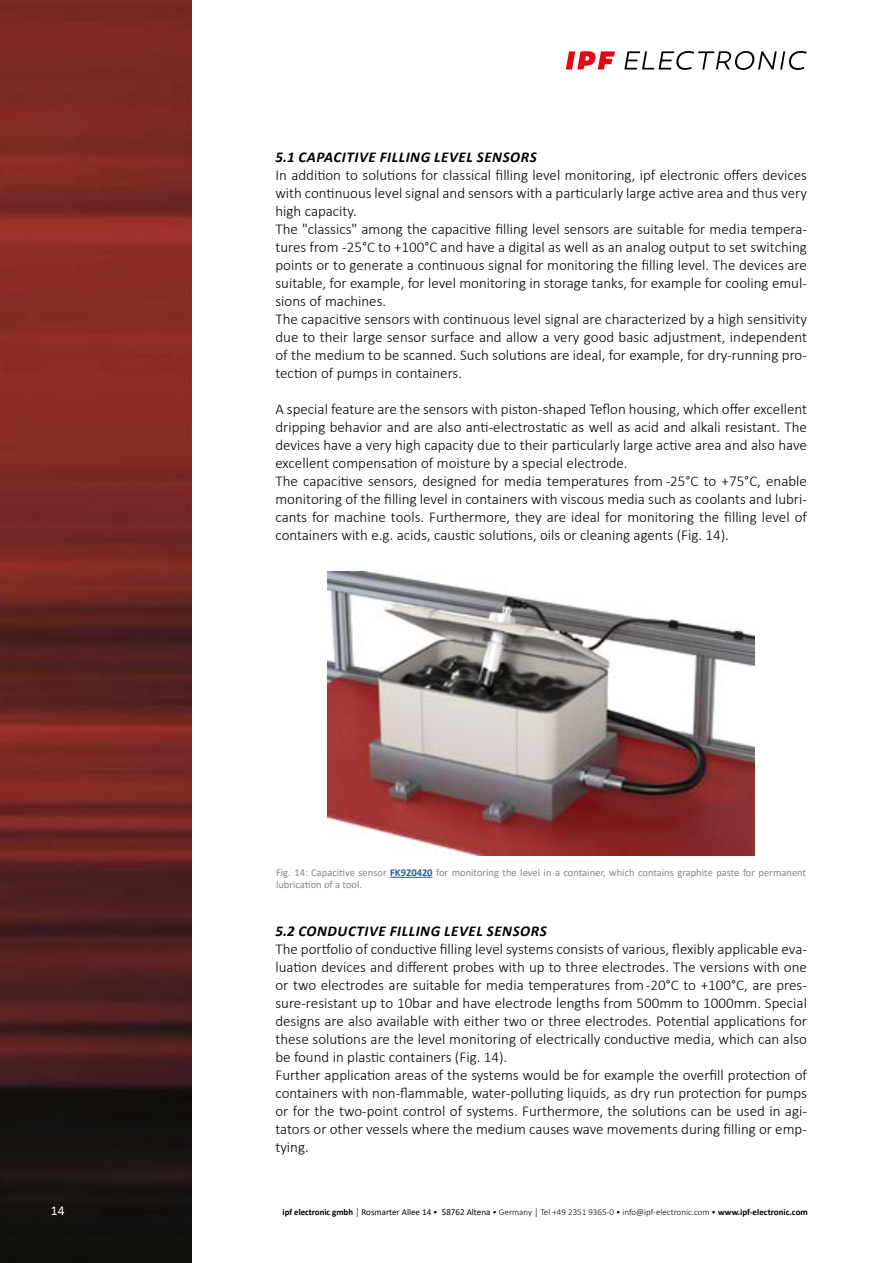
<style>
.page{position:relative;width:893px;height:1263px;background:#fff}
.page>*{position:absolute;margin:0;border:0;box-sizing:border-box;transform-origin:0 0}
.t1{font:300 15px/18px "Calibri";color:#000}
.t2{font:italic 700 15px "Calibri";letter-spacing:.04em;color:#000}
.t3{font:13.5px "Calibri";color:#fff}
.t4{font:10.5px/12px "Calibri";color:#878787}
.t5{font:300 9px "Calibri";color:#000}
.s1{font-weight:700;color:#275b9b}
.s2{font-weight:700}
.s3{font-weight:400}
</style>
<div class="page">
<img style="left:0;top:0;width:191px;height:1263px">
<svg style="left:624px;top:51px;width:183px;height:19px"></svg>
<svg style="left:566px;top:51px;width:49px;height:18px"></svg>
<img style="left:328px;top:571px;width:426px;height:284px">
<hr style="left:390px;top:877px;width:43px;height:1px;background:#275b9b">
<p class="t2" style="left:275px;top:146px;width:263px">5.1 CAPACITIVE FILLING LEVEL SENSORS</p>
<p class="t1" style="left:275px;top:166px;width:533px">In addition to solutions for classical filling level monitoring, ipf electronic offers devices with continuous level signal and sensors with a particularly large active area and thus very high capacity.<br>The "classics" among the capacitive filling level sensors are suitable for media tempera&shy;tures from -25°C to +100°C and have a digital as well as an analog output to set switching points or to generate a continuous signal for monitoring the filling level. The devices are suitable, for example, for level monitoring in storage tanks, for example for cooling emul&shy;sions of machines.<br>The capacitive sensors with continuous level signal are characterized by a high sensitivity due to their large sensor surface and allow a very good basic adjustment, independent of the medium to be scanned. Such solutions are ideal, for example, for dry-running pro&shy;tection of pumps in containers.</p>
<p class="t1" style="left:275px;top:400px;width:533px">A special feature are the sensors with piston-shaped Teflon housing, which offer excellent dripping behavior and are also anti-electrostatic as well as acid and alkali resistant. The devices have a very high capacity due to their particularly large active area and also have excellent compensation of moisture by a special electrode.<br>The capacitive sensors, designed for media temperatures from -25°C to +75°C, enable monitoring of the filling level in containers with viscous media such as coolants and lubri&shy;cants for machine tools. Furthermore, they are ideal for monitoring the filling level of containers with e.g. acids, caustic solutions, oils or cleaning agents (Fig. 14).</p>
<p class="t4" style="left:276px;top:866px;width:532px">Fig. 14: Capacitive sensor <span class="s1">FK920420</span> for monitoring the level in a container, which contains graphite paste for permanent lubrication of a tool.</p>
<p class="t2" style="left:275px;top:920px;width:273px">5.2 CONDUCTIVE FILLING LEVEL SENSORS</p>
<p class="t1" style="left:275px;top:940px;width:533px">The portfolio of conductive filling level systems consists of various, flexibly applicable eva&shy;luation devices and different probes with up to three electrodes. The versions with one or two electrodes are suitable for media temperatures from -20°C to +100°C, are pres&shy;sure-resistant up to 10bar and have electrode lengths from 500mm to 1000mm. Special designs are also available with either two or three electrodes. Potential applications for these solutions are the level monitoring of electrically conductive media, which can also be found in plastic containers (Fig. 14).<br>Further application areas of the systems would be for example the overfill protection of containers with non-flammable, water-polluting liquids, as dry run protection for pumps or for the two-point control of systems. Furthermore, the solutions can be used in agi&shy;tators or other vessels where the medium causes wave movements during filling or emp&shy;tying.</p>
<p class="t3" style="left:51px;top:1201px;width:15px">14</p>
<p class="t5" style="left:283px;top:1206px;width:527px"><span class="s2">ipf electronic gmbh</span> │ <span class="s3">Rosmarter Allee 14</span> • <span class="s3">58762 Altena</span> • Germany │ Tel +49 2351 9365-0 • info@ipf-electronic. com • <span class="s2">www.ipf-electronic.com</span></p>
</div>
